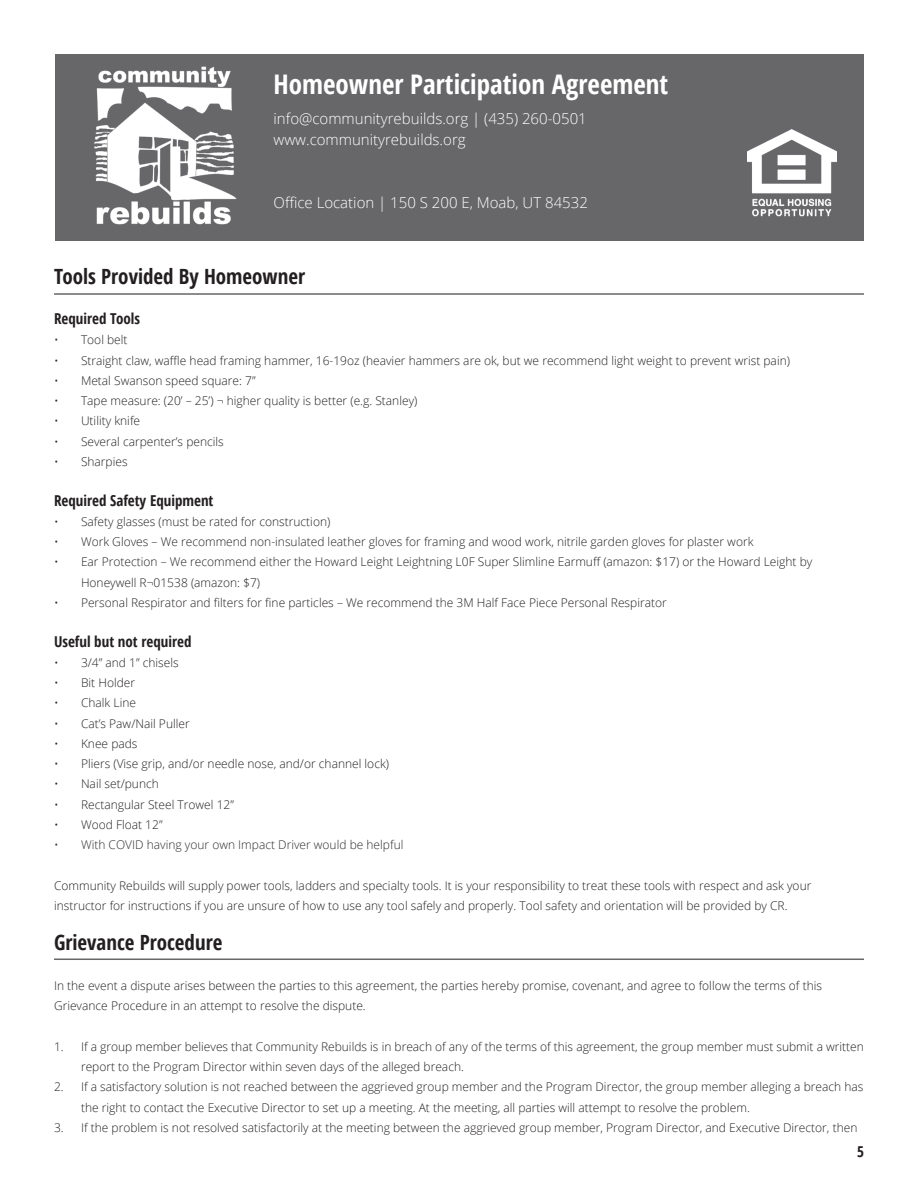
<style>
.page{position:relative;width:918px;height:1188px;background:#fff}
.page>*{position:absolute;margin:0;border:0;box-sizing:border-box;transform-origin:0 0}
.t1{font:700 27px "Open Sans Condensed";color:#fff}
.Headings{font:700 21px "Open Sans Condensed";color:#231f20}
.t2{font:300 15px/21px "Open Sans";color:#fff}
.Sub_Headings{font:700 15px "Open Sans Condensed";color:#231f20}
.Main_Text{font:300 12px/20.2px "Open Sans";color:#231f20}
.Main_Text-2{font:300 12px "Open Sans";color:#2e2b2c}
</style>
<div class="page">
<div style="left:56px;top:55px;width:808px;height:186px;background:#67676a"></div>
<img style="left:747px;top:129px;width:90px;height:88px">
<img style="left:81px;top:54px;width:162px;height:171px">
<hr style="left:54px;top:293px;width:810px;height:2px;background:#67676a">
<hr style="left:54px;top:959px;width:810px;height:1px;background:#67676a">
<h1 class="t1" style="left:274px;top:66px;width:396px">Homeowner Participation Agreement</h1>
<p class="t2" style="left:274px;top:108px;width:315px">info@communityrebuilds.org | (435) 260-0501 www.communityrebuilds.org</p>
<p class="t2" style="left:274px;top:192px;width:316px">Office Location | 150 S 200 E, Moab, UT 84532</p>
<p class="Headings" style="left:54px;top:262px;width:253px">Tools Provided By Homeowner</p>
<p class="Sub_Headings" style="left:54px;top:308px;width:88px">Required Tools</p>
<p class="Main_Text" style="left:54px;top:329px;width:75px">• Tool belt</p>
<p class="Main_Text" style="left:54px;top:350px;width:738px">• Straight claw, waffle head framing hammer, 16-19oz (heavier hammers are ok, but we recommend light weight to prevent wrist pain)</p>
<p class="Main_Text" style="left:54px;top:370px;width:203px">• Metal Swanson speed square: 7”</p>
<p class="Main_Text" style="left:54px;top:390px;width:365px">• Tape measure: (20’ – 25’) ¬ higher quality is better (e.g. Stanley)</p>
<p class="Main_Text" style="left:54px;top:410px;width:88px">• Utility knife</p>
<p class="Main_Text" style="left:54px;top:431px;width:171px">• Several carpenter’s pencils</p>
<p class="Main_Text" style="left:54px;top:451px;width:75px">• Sharpies</p>
<p class="Sub_Headings" style="left:54px;top:490px;width:161px">Required Safety Equipment</p>
<p class="Main_Text" style="left:54px;top:511px;width:278px">• Safety glasses (must be rated for construction)</p>
<p class="Main_Text" style="left:54px;top:531px;width:701px">• Work Gloves – We recommend non-insulated leather gloves for framing and wood work, nitrile garden gloves for plaster work</p>
<p class="Main_Text" style="left:81px;top:551px;width:733px;text-indent:-27px">• Ear Protection – We recommend either the Howard Leight Leightning L0F Super Slimline Earmuff (amazon: $17) or the Howard Leight by<br>Honeywell R¬01538 (amazon: $7)</p>
<p class="Main_Text" style="left:54px;top:592px;width:614px">• Personal Respirator and filters for fine particles – We recommend the 3M Half Face Piece Personal Respirator</p>
<p class="Sub_Headings" style="left:54px;top:631px;width:139px">Useful but not required</p>
<p class="Main_Text" style="left:54px;top:652px;width:126px">• 3/4” and 1” chisels</p>
<p class="Main_Text" style="left:54px;top:672px;width:83px">• Bit Holder</p>
<p class="Main_Text" style="left:54px;top:692px;width:84px">• Chalk Line</p>
<p class="Main_Text" style="left:54px;top:713px;width:137px">• Cat’s Paw/Nail Puller</p>
<p class="Main_Text" style="left:54px;top:733px;width:85px">• Knee pads</p>
<p class="Main_Text" style="left:54px;top:753px;width:337px">• Pliers (Vise grip, and/or needle nose, and/or channel lock)</p>
<p class="Main_Text" style="left:54px;top:773px;width:106px">• Nail set/punch</p>
<p class="Main_Text" style="left:54px;top:794px;width:182px">• Rectangular Steel Trowel 12”</p>
<p class="Main_Text" style="left:54px;top:814px;width:110px">• Wood Float 12”</p>
<p class="Main_Text-2" style="left:54px;top:836px;width:351px">• With COVID having your own Impact Driver would be helpful</p>
<p class="Main_Text" style="left:54px;top:875px;width:759px">Community Rebuilds will supply power tools, ladders and specialty tools. It is your responsibility to treat these tools with respect and ask your instructor for instructions if you are unsure of how to use any tool safely and properly. Tool safety and orientation will be provided by CR.</p>
<p class="Headings" style="left:54px;top:927px;width:170px">Grievance Procedure</p>
<p class="Main_Text" style="left:54px;top:975px;width:770px">In the event a dispute arises between the parties to this agreement, the parties hereby promise, covenant, and agree to follow the terms of this<br>Grievance Procedure in an attempt to resolve the dispute.</p>
<p class="Main_Text" style="left:81px;top:1036px;width:784px;text-indent:-27px">1. If a group member believes that Community Rebuilds is in breach of any of the terms of this agreement, the group member must submit a written report to the Program Director within seven days of the alleged breach.</p>
<p class="Main_Text" style="left:81px;top:1076px;width:784px;text-indent:-27px">2. If a satisfactory solution is not reached between the aggrieved group member and the Program Director, the group member alleging a breach has the right to contact the Executive Director to set up a meeting. At the meeting, all parties will attempt to resolve the problem.</p>
<p class="Main_Text" style="left:54px;top:1117px;width:805px">3. If the problem is not resolved satisfactorily at the meeting between the aggrieved group member, Program Director, and Executive Director, then</p>
<p class="Sub_Headings" style="left:857px;top:1142px;width:8px">5</p>
</div>
